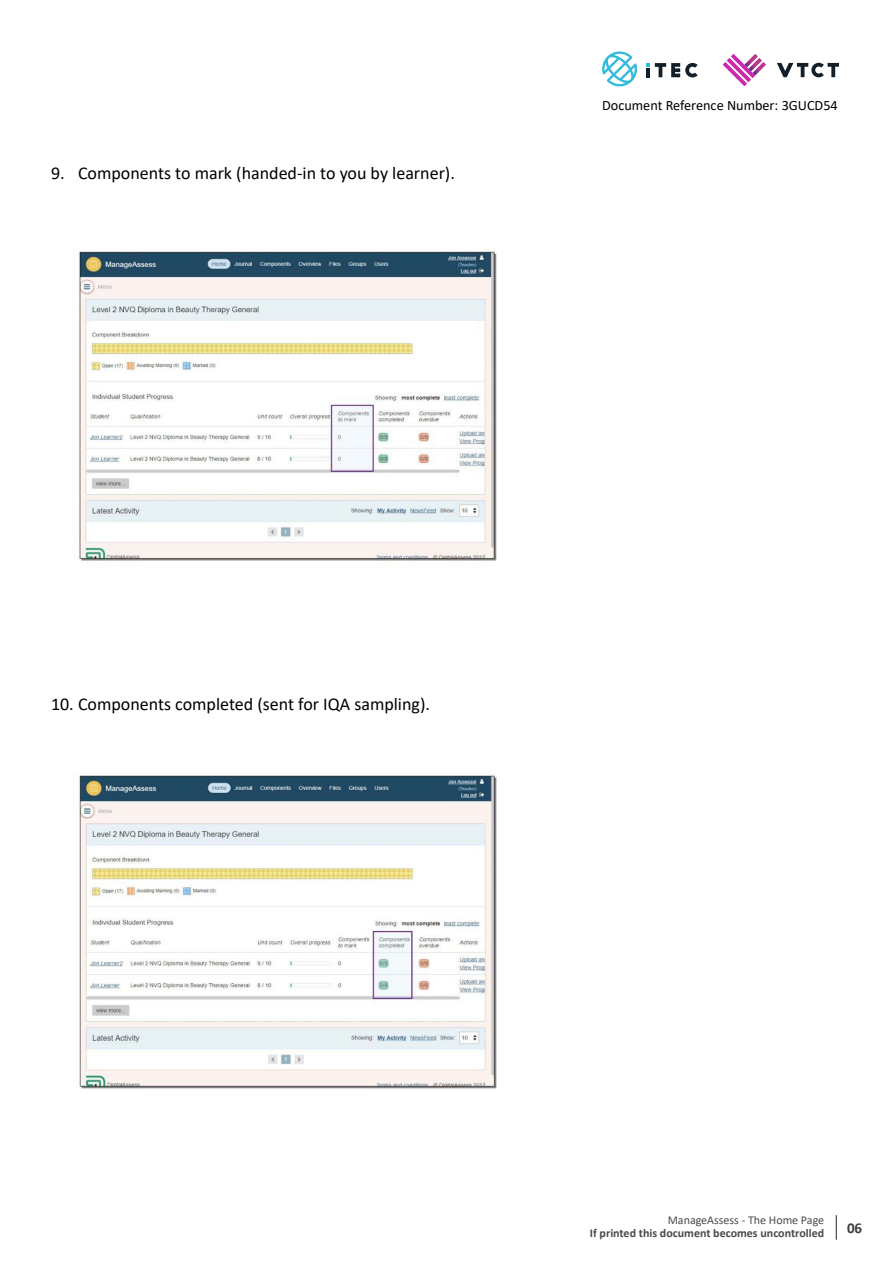
<style>
.page{position:relative;width:893px;height:1263px;background:#fff}
.page>*{position:absolute;margin:0;border:0;box-sizing:border-box;transform-origin:0 0}
.t1{font:18px "Calibri";color:#000}
.t2{font:700 15px "Calibri";color:#3c3c3b}
.t3{font:14.25px "Calibri";color:#000}
.t4{font:700 12px "Calibri";color:#4a4a49}
.t5{font:12px "Calibri";color:#4a4a49}
</style>
<div class="page">
<svg style="left:602px;top:51px;width:35px;height:35px"></svg>
<svg style="left:646px;top:63px;width:52px;height:14px"></svg>
<svg style="left:723px;top:54px;width:43px;height:32px"></svg>
<svg style="left:777px;top:63px;width:62px;height:14px"></svg>
<svg style="left:836px;top:1215px;width:1px;height:25px"></svg>
<img style="left:77px;top:250px;width:420px;height:311px">
<img style="left:77px;top:775px;width:420px;height:314px">
<p class="t1" style="left:51px;top:160px;width:405px">9. Components to mark (handed-in to you by learner).</p>
<p class="t3" style="left:602px;top:95px;width:237px">Document Reference Number: 3GUCD54</p>
<p class="t1" style="left:51px;top:691px;width:380px">10. Components completed (sent for IQA sampling).</p>
<p class="t5" style="left:668px;top:1212px;width:158px">ManageAssess - The Home Page</p>
<p class="t4" style="left:590px;top:1225px;width:236px">If printed this document becomes uncontrolled</p>
<p class="t2" style="left:847px;top:1217px;width:17px">06</p>
</div>
